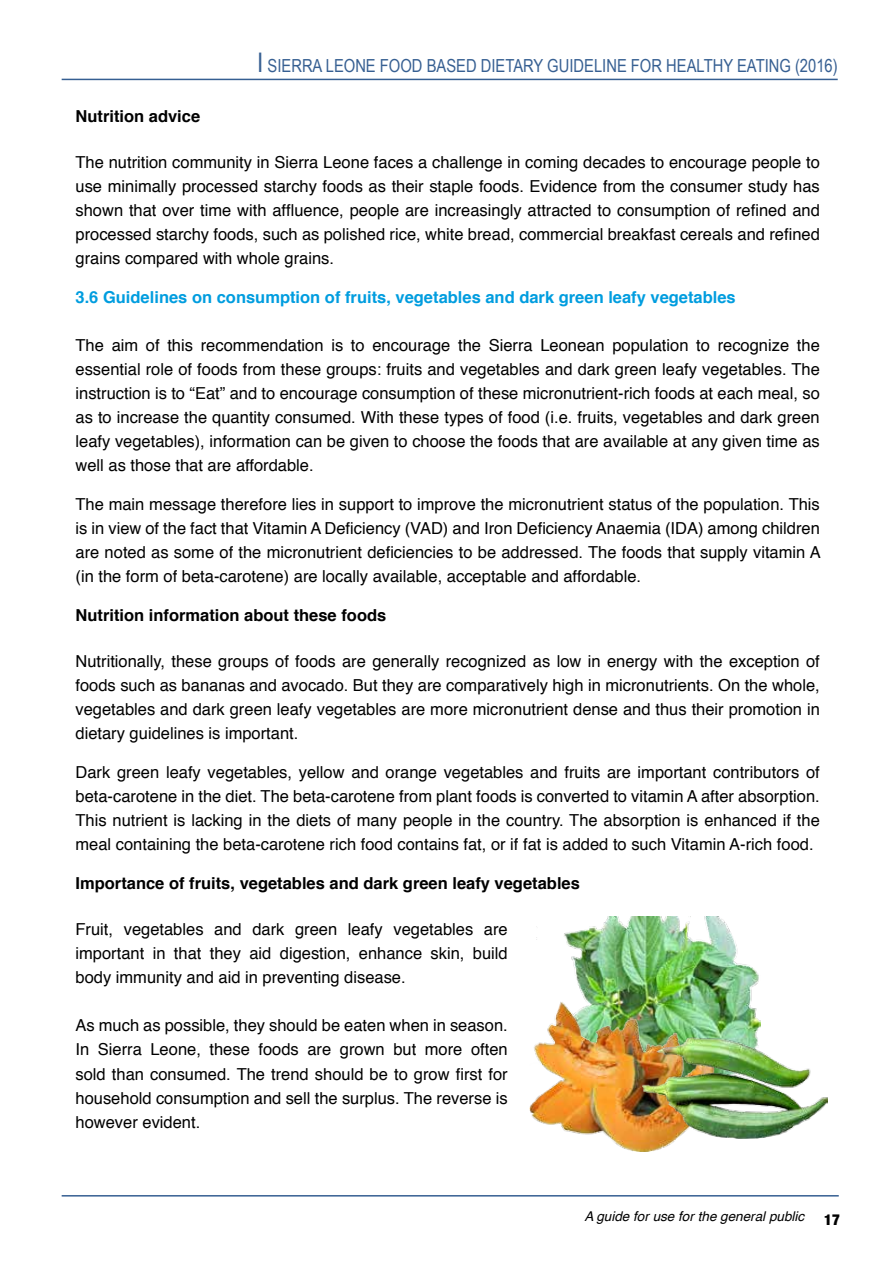
<style>
.page{position:relative;width:893px;height:1263px;background:#fff}
.page>*{position:absolute;margin:0;border:0;box-sizing:border-box;transform-origin:0 0}
.t1{font:18px "Arial Narrow";color:#365f92}
.t2{font:16.5px/24px "Helvetica";color:#000;text-align:justify}
.t3{font:700 16.5px "Helvetica";color:#000}
.t4{font:700 16.5px "Helvetica";color:#009ddf}
.t5{font:900 condensed 15px "Helvetica Neue";color:#000}
.t6{font:italic 13.5px "Helvetica";color:#000}
.s1{font-size:27px}
</style>
<div class="page">
<hr style="left:62px;top:79px;width:776px;height:1px;background:#365f92">
<hr style="left:62px;top:1195px;width:777px;height:1px;background:#365f92">
<img style="left:564px;top:916px;width:197px;height:120px">
<img style="left:529px;top:1002px;width:217px;height:149px">
<img style="left:642px;top:1036px;width:185px;height:102px">
<p class="t1" style="left:257px;top:52px;width:582px"><span class="s1">I</span> SIERRA LEONE FOOD BASED DIETARY GUIDELINE FOR HEALTHY EATING (2016)</p>
<p class="t3" style="left:76px;top:103px;width:126px">Nutrition advice</p>
<p class="t2" style="left:76px;top:151px;width:746px">The nutrition community in Sierra Leone faces a challenge in coming decades to encourage people to use minimally processed starchy foods as their staple foods. Evidence from the consumer study has shown that over time with affluence, people are increasingly attracted to consumption of refined and processed starchy foods, such as polished rice, white bread, commercial breakfast cereals and refined grains compared with whole grains.</p>
<p class="t4" style="left:76px;top:284px;width:662px">3.6 Guidelines on consumption of fruits, vegetables and dark green leafy vegetables</p>
<p class="t2" style="left:76px;top:334px;width:746px">The aim of this recommendation is to encourage the Sierra Leonean population to recognize the essential role of foods from these groups: fruits and vegetables and dark green leafy vegetables. The instruction is to “Eat” and to encourage consumption of these micronutrient-rich foods at each meal, so as to increase the quantity consumed. With these types of food (i.e. fruits, vegetables and dark green leafy vegetables), information can be given to choose the foods that are available at any given time as well as those that are affordable.</p>
<p class="t2" style="left:76px;top:493px;width:747px">The main message therefore lies in support to improve the micronutrient status of the population. This is in view of the fact that Vitamin A Deficiency (VAD) and Iron Deficiency Anaemia (IDA) among children are noted as some of the micronutrient deficiencies to be addressed. The foods that supply vitamin A (in the form of beta-carotene) are locally available, acceptable and affordable.</p>
<p class="t3" style="left:76px;top:602px;width:312px">Nutrition information about these foods</p>
<p class="t2" style="left:76px;top:650px;width:746px">Nutritionally, these groups of foods are generally recognized as low in energy with the exception of foods such as bananas and avocado. But they are comparatively high in micronutrients. On the whole, vegetables and dark green leafy vegetables are more micronutrient dense and thus their promotion in dietary guidelines is important.</p>
<p class="t2" style="left:76px;top:761px;width:746px">Dark green leafy vegetables, yellow and orange vegetables and fruits are important contributors of beta-carotene in the diet. The beta-carotene from plant foods is converted to vitamin A after absorption.<br>This nutrient is lacking in the diets of many people in the country. The absorption is enhanced if the meal containing the beta-carotene rich food contains fat, or if fat is added to such Vitamin A-rich food.</p>
<p class="t3" style="left:76px;top:870px;width:506px">Importance of fruits, vegetables and dark green leafy vegetables</p>
<p class="t2" style="left:76px;top:918px;width:434px">Fruit, vegetables and dark green leafy vegetables are important in that they aid digestion, enhance skin, build body immunity and aid in preventing disease.</p>
<p class="t2" style="left:76px;top:1014px;width:434px">As much as possible, they should be eaten when in season.<br>In Sierra Leone, these foods are grown but more often sold than consumed. The trend should be to grow first for household consumption and sell the surplus. The reverse is however evident.</p>
<p class="t6" style="left:584px;top:1205px;width:221px">A guide for use for the general public</p>
<p class="t5" style="left:824px;top:1207px;width:17px">17</p>
</div>
